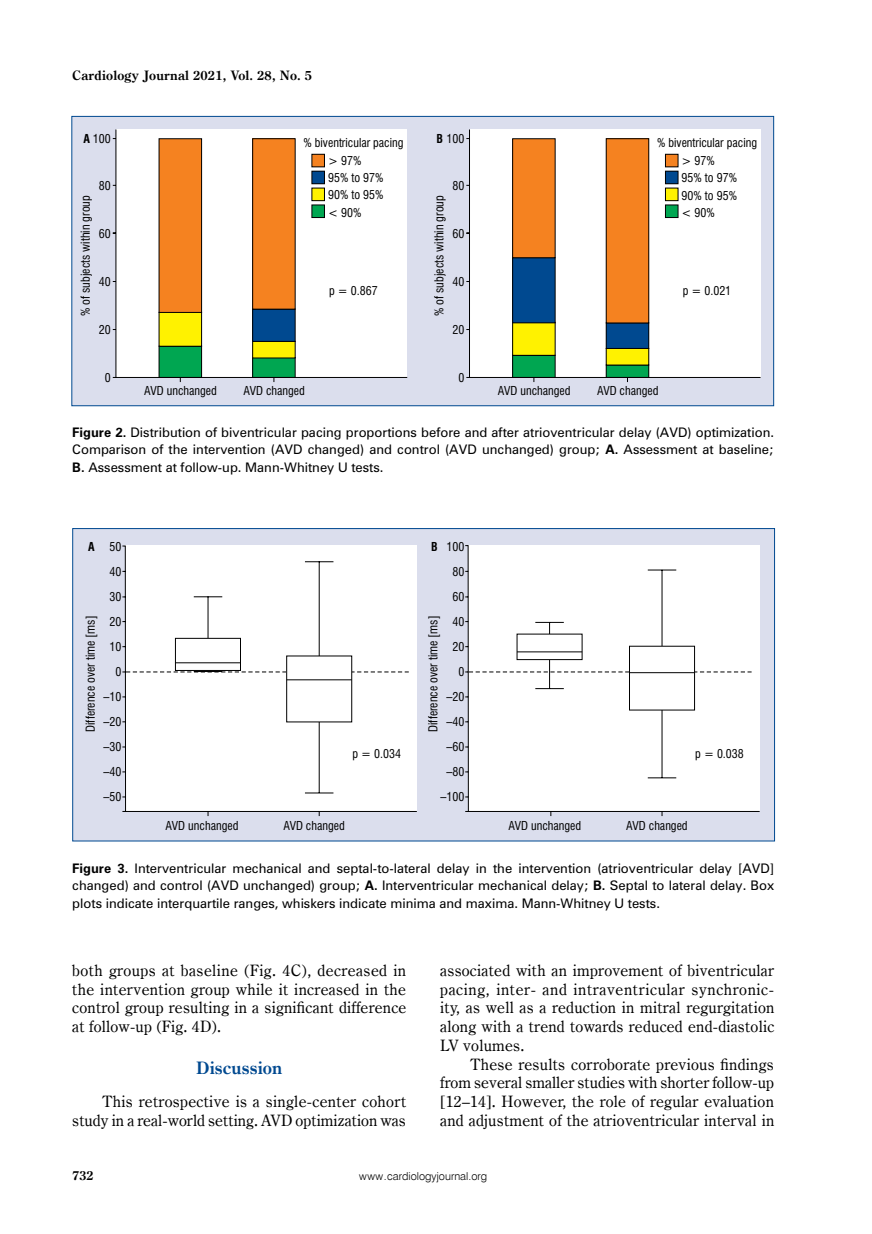
<style>
.page{position:relative;width:872px;height:1234px;background:#fff}
.page>*{position:absolute;margin:0;border:0;box-sizing:border-box;transform-origin:0 0}
.t1{font:700 17.25px "Century Oldst EU";color:#004990}
.t2{font:15.75px/18.8px "Century Oldst EU";letter-spacing:.015em;color:#000;text-align:justify}
.t3{font:700 13.05px "Century Oldst EU";letter-spacing:.015em;color:#000}
.t4{font:700 12.75px "Century Oldst EU";color:#000}
.t5{font:12px/17.2px "Zurich PL";color:#000;text-align:justify}
.t6{font:12px/17.2px "Swis 721 Cn EU";color:#000}
.t7{font:700 12px "Swis 721 Cn EU";color:#000}
.t8{font:10.95px "Swis 721 Lt EU";color:#000}
.s1{font-weight:700}
</style>
<div class="page">
<div style="left:72px;top:116px;width:701px;height:289px;background:#dbdeed"></div>
<svg style="left:112px;top:129px;width:296px;height:254px;background:#eadac0"></svg>
<svg style="left:466px;top:129px;width:295px;height:254px;background:#e4d7c3"></svg>
<div style="left:312px;top:154px;width:12px;height:13px;background:#f58220"></div>
<div style="left:311px;top:154px;width:14px;height:13px;border:1px solid #000"></div>
<div style="left:665px;top:154px;width:13px;height:13px;background:#f58220"></div>
<div style="left:665px;top:154px;width:13px;height:13px;border:1px solid #000"></div>
<div style="left:312px;top:171px;width:12px;height:13px;background:#004990"></div>
<div style="left:311px;top:171px;width:14px;height:13px;border:1px solid #000"></div>
<div style="left:665px;top:171px;width:13px;height:13px;background:#004990"></div>
<div style="left:665px;top:171px;width:13px;height:13px;border:1px solid #000"></div>
<div style="left:312px;top:188px;width:12px;height:13px;background:#fff200"></div>
<div style="left:311px;top:188px;width:14px;height:13px;border:1px solid #000"></div>
<div style="left:665px;top:188px;width:13px;height:13px;background:#fff200"></div>
<div style="left:665px;top:188px;width:13px;height:13px;border:1px solid #000"></div>
<div style="left:312px;top:205px;width:12px;height:12px;background:#00a651"></div>
<div style="left:311px;top:204px;width:14px;height:14px;border:1px solid #000"></div>
<div style="left:665px;top:205px;width:13px;height:12px;background:#00a651"></div>
<div style="left:665px;top:204px;width:13px;height:14px;border:1px solid #000"></div>
<div style="left:73px;top:528px;width:701px;height:312px;background:#dbdeed"></div>
<div style="left:122px;top:545px;width:295px;height:271px;background:#fff"></div>
<div style="left:465px;top:545px;width:295px;height:271px;background:#fff"></div>
<p class="t3" style="left:72px;top:67px;width:241px">Cardiology Journal 2021, Vol. 28, No. 5</p>
<p class="t6" style="left:84px;top:130px;width:29px"><span class="s1">A</span> 100</p>
<p class="t6" style="left:436px;top:130px;width:29px"><span class="s1">B</span> 100</p>
<p class="t6" style="left:303px;top:134px;width:102px">% biventricular pacing</p>
<p class="t6" style="left:657px;top:134px;width:102px">% biventricular pacing</p>
<p class="t6" style="left:328px;top:152px;width:57px">&gt; 97%<br>95% to 97%<br>90% to 95% &lt; 90%</p>
<p class="t6" style="left:681px;top:152px;width:57px">&gt; 97%<br>95% to 97%<br>90% to 95% &lt; 90%</p>
<p class="t6" style="left:99px;top:177px;width:13px">80</p>
<p class="t6" style="left:452px;top:177px;width:13px">80</p>
<p class="t6" style="left:77px;top:316px;width:122px;rotate:-90deg">% of subjects within group</p>
<p class="t6" style="left:430px;top:316px;width:122px;rotate:-90deg">% of subjects within group</p>
<p class="t6" style="left:99px;top:224px;width:13px">60</p>
<p class="t6" style="left:452px;top:224px;width:13px">60</p>
<p class="t6" style="left:99px;top:273px;width:13px">40</p>
<p class="t6" style="left:452px;top:273px;width:13px">40</p>
<p class="t6" style="left:329px;top:282px;width:50px">p = 0.867</p>
<p class="t6" style="left:682px;top:282px;width:50px">p = 0.021</p>
<p class="t6" style="left:99px;top:321px;width:13px">20</p>
<p class="t6" style="left:452px;top:321px;width:13px">20</p>
<p class="t6" style="left:105px;top:369px;width:7px">0</p>
<p class="t6" style="left:458px;top:369px;width:7px">0</p>
<p class="t6" style="left:144px;top:382px;width:74px">AVD unchanged</p>
<p class="t6" style="left:243px;top:382px;width:63px">AVD changed</p>
<p class="t6" style="left:498px;top:382px;width:74px">AVD unchanged</p>
<p class="t6" style="left:597px;top:382px;width:63px">AVD changed</p>
<p class="t5" style="left:72px;top:423px;width:703px"><span class="s1">Figure 2.</span> Distribution of biventricular pacing proportions before and after atrioventricular delay (AVD) optimization.<br>Comparison of the intervention (AVD changed) and control (AVD unchanged) group; <span class="s1">A.</span> Assessment at baseline; <span class="s1">B.</span> Assessment at follow-up. Mann-Whitney U tests.</p>
<p class="t7" style="left:88px;top:539px;width:8px">A</p>
<p class="t7" style="left:431px;top:539px;width:8px">B</p>
<p class="t6" style="left:109px;top:537px;width:13px">50</p>
<p class="t6" style="left:446px;top:537px;width:19px">100</p>
<p class="t6" style="left:109px;top:562px;width:13px">40</p>
<p class="t6" style="left:452px;top:562px;width:13px">80</p>
<p class="t6" style="left:109px;top:588px;width:13px">30</p>
<p class="t6" style="left:452px;top:588px;width:13px">60</p>
<p class="t6" style="left:109px;top:613px;width:13px">20</p>
<p class="t6" style="left:452px;top:613px;width:13px">40</p>
<p class="t6" style="left:82px;top:731px;width:118px;rotate:-90deg">Difference over time [ms]</p>
<p class="t6" style="left:424px;top:731px;width:118px;rotate:-90deg">Difference over time [ms]</p>
<p class="t6" style="left:109px;top:638px;width:13px">10</p>
<p class="t6" style="left:452px;top:638px;width:13px">20</p>
<p class="t6" style="left:115px;top:663px;width:7px">0</p>
<p class="t6" style="left:458px;top:663px;width:7px">0</p>
<p class="t6" style="left:103px;top:688px;width:19px">–10</p>
<p class="t6" style="left:446px;top:688px;width:19px">–20</p>
<p class="t6" style="left:103px;top:713px;width:19px">–20</p>
<p class="t6" style="left:446px;top:713px;width:19px">–40</p>
<p class="t6" style="left:103px;top:738px;width:19px">–30</p>
<p class="t6" style="left:446px;top:738px;width:19px">–60</p>
<p class="t6" style="left:352px;top:744px;width:50px">p = 0.034</p>
<p class="t6" style="left:695px;top:744px;width:50px">p = 0.038</p>
<p class="t6" style="left:103px;top:763px;width:19px">–40</p>
<p class="t6" style="left:446px;top:763px;width:19px">–80</p>
<p class="t6" style="left:103px;top:788px;width:19px">–50</p>
<p class="t6" style="left:440px;top:788px;width:25px">–100</p>
<p class="t6" style="left:166px;top:816px;width:74px">AVD unchanged</p>
<p class="t6" style="left:283px;top:816px;width:63px">AVD changed</p>
<p class="t6" style="left:508px;top:816px;width:74px">AVD unchanged</p>
<p class="t6" style="left:626px;top:816px;width:63px">AVD changed</p>
<p class="t5" style="left:72px;top:859px;width:703px"><span class="s1">Figure 3.</span> Interventricular mechanical and septal-to-lateral delay in the intervention (atrioventricular delay [AVD] changed) and control (AVD unchanged) group; <span class="s1">A.</span> Interventricular mechanical delay; <span class="s1">B.</span> Septal to lateral delay. Box plots indicate interquartile ranges, whiskers indicate minima and maxima. Mann-Whitney U tests.</p>
<p class="t2" style="left:72px;top:960px;width:335px">both groups at baseline (Fig. 4C), decreased in the intervention group while it increased in the control group resulting in a significant difference at follow-up (Fig. 4D).</p>
<p class="t1" style="left:196px;top:1056px;width:87px">Discussion</p>
<p class="t2" style="left:72px;top:1092px;width:335px;text-align:right">This retrospective is a single-center cohort study in a real-world setting. AVD optimization was</p>
<p class="t2" style="left:440px;top:960px;width:336px">associated with an improvement of biventricular pacing, inter- and intraventricular synchronic&shy;ity, as well as a reduction in mitral regurgitation along with a trend towards reduced end-diastolic LV volumes.</p>
<p class="t2" style="left:440px;top:1054px;width:335px;text-indent:30px">These results corroborate previous findings from several smaller studies with shorter follow-up [12–14]. However, the role of regular evaluation and adjustment of the atrioventricular interval in</p>
<p class="t4" style="left:72px;top:1167px;width:23px">732</p>
<p class="t8" style="left:359px;top:1169px;width:129px">www.cardiologyjournal.org</p>
</div>
